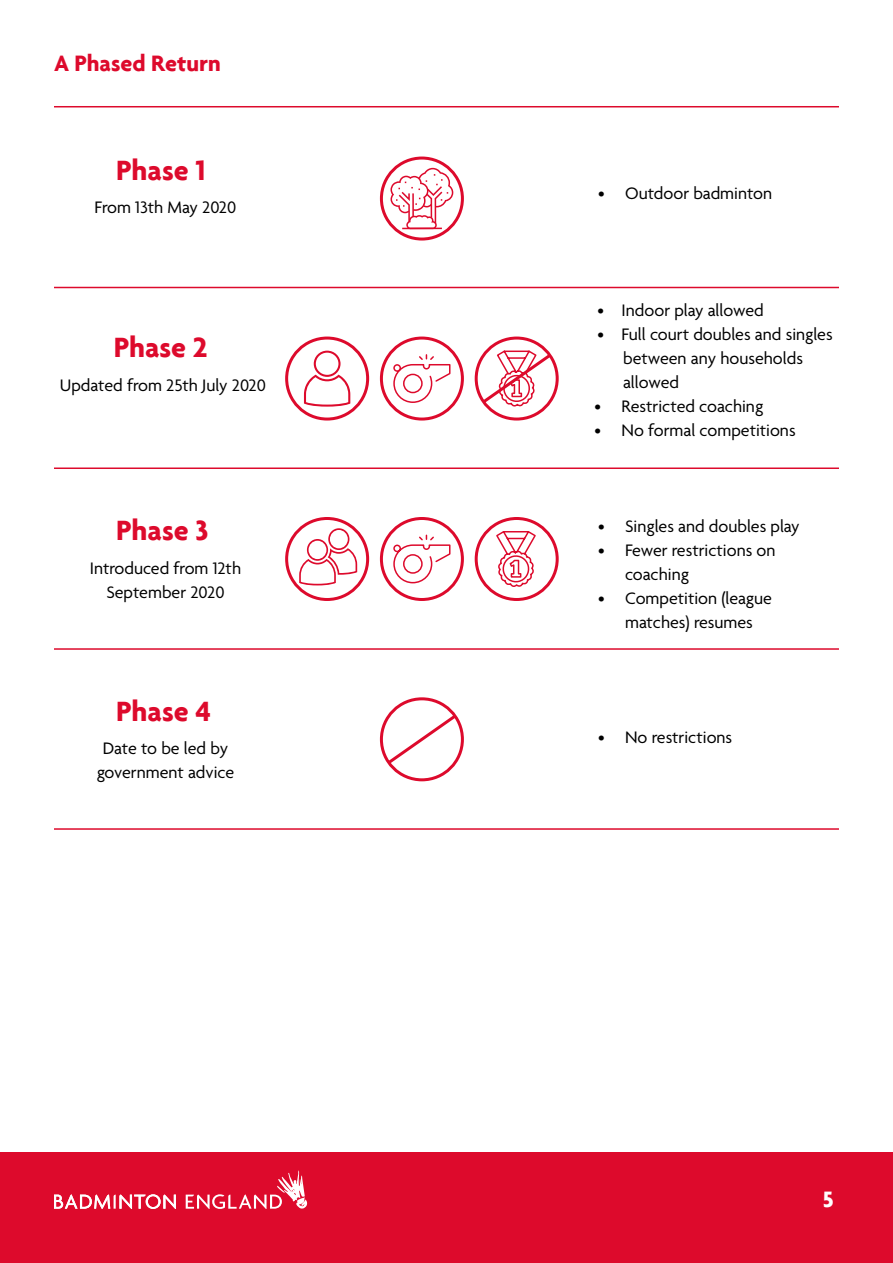
<style>
.page{position:relative;width:893px;height:1263px;background:#fff}
.page>*{position:absolute;margin:0;border:0;box-sizing:border-box;transform-origin:0 0}
.t1{font:700 30px "Agenda";color:#dd0a2c}
.t2{font:700 24px "Agenda";color:#dd0a2c}
.t3{font:700 24px "Agenda";color:#fff}
.t4{font:18px/24px "Agenda";color:#000;text-align:center}
</style>
<div class="page">
<div style="left:0;top:1152px;width:893px;height:111px;background:#dd0a2c"></div>
<svg style="left:54px;top:1194px;width:122px;height:15px"></svg>
<svg style="left:186px;top:1170px;width:121px;height:39px"></svg>
<div style="left:380px;top:337px;width:84px;height:83px;border:3px solid #dd0a2c;border-radius:50%"></div>
<svg style="left:393px;top:354px;width:58px;height:49px"></svg>
<div style="left:380px;top:517px;width:84px;height:84px;border:3px solid #dd0a2c;border-radius:50%"></div>
<svg style="left:393px;top:534px;width:58px;height:50px"></svg>
<div style="left:380px;top:157px;width:84px;height:84px;border:3px solid #dd0a2c;border-radius:50%"></div>
<svg style="left:390px;top:168px;width:63px;height:61px"></svg>
<div style="left:475px;top:517px;width:84px;height:84px;border:3px solid #dd0a2c;border-radius:50%"></div>
<svg style="left:496px;top:531px;width:40px;height:56px"></svg>
<div style="left:475px;top:337px;width:84px;height:83px;border:3px solid #dd0a2c;border-radius:50%"></div>
<svg style="left:479px;top:349px;width:75px;height:59px"></svg>
<div style="left:380px;top:697px;width:84px;height:84px;border:3px solid #dd0a2c;border-radius:50%"></div>
<svg style="left:385px;top:712px;width:74px;height:55px"></svg>
<hr style="left:54px;top:106px;width:785px;height:1px;background:#dd0a2c">
<hr style="left:54px;top:287px;width:785px;height:1px;background:#dd0a2c">
<hr style="left:54px;top:467px;width:785px;height:2px;background:#dd0a2c">
<hr style="left:54px;top:648px;width:785px;height:2px;background:#dd0a2c">
<hr style="left:54px;top:828px;width:785px;height:2px;background:#dd0a2c">
<div style="left:285px;top:337px;width:84px;height:83px;border:3px solid #dd0a2c;border-radius:50%"></div>
<svg style="left:304px;top:351px;width:46px;height:56px"></svg>
<div style="left:285px;top:517px;width:84px;height:84px;border:3px solid #dd0a2c;border-radius:50%"></div>
<svg style="left:299px;top:528px;width:58px;height:57px"></svg>
<h2 class="t2" style="left:54px;top:49px;width:168px">A Phased Return</h2>
<h1 class="t1" style="left:116px;top:152px;width:91px">Phase 1</h1>
<p class="t4" style="left:95px;top:196px;width:143px">From 13th May 2020</p>
<h1 class="t1" style="left:114px;top:329px;width:95px">Phase 2</h1>
<p class="t4" style="left:60px;top:374px;width:208px">Updated from 25th July 2020</p>
<h1 class="t1" style="left:116px;top:512px;width:94px">Phase 3</h1>
<p class="t4" style="left:90px;top:557px;width:153px">Introduced from 12th<br>September 2020</p>
<h1 class="t1" style="left:116px;top:693px;width:96px">Phase 4</h1>
<p class="t4" style="left:97px;top:737px;width:139px">Date to be led by government advice</p>
<p class="t4" style="left:598px;top:183px;width:176px">• Outdoor badminton</p>
<p class="t4" style="left:598px;top:300px;width:168px">• Indoor play allowed</p>
<p class="t4" style="left:623px;top:324px;width:211px;text-align:left;text-indent:-25px">• Full court doubles and singles between any households allowed</p>
<p class="t4" style="left:595px;top:396px;width:170px">• Restricted coaching</p>
<p class="t4" style="left:595px;top:420px;width:203px">• No formal competitions</p>
<p class="t4" style="left:598px;top:515px;width:203px">• Singles and doubles play</p>
<p class="t4" style="left:625px;top:539px;width:152px;text-align:left;text-indent:-27px">• Fewer restrictions on coaching</p>
<p class="t4" style="left:598px;top:587px;width:175px">• Competition (league matches) resumes</p>
<p class="t4" style="left:598px;top:726px;width:136px">• No restrictions</p>
<h2 class="t3" style="left:823px;top:1184px;width:12px">5</h2>
</div>
